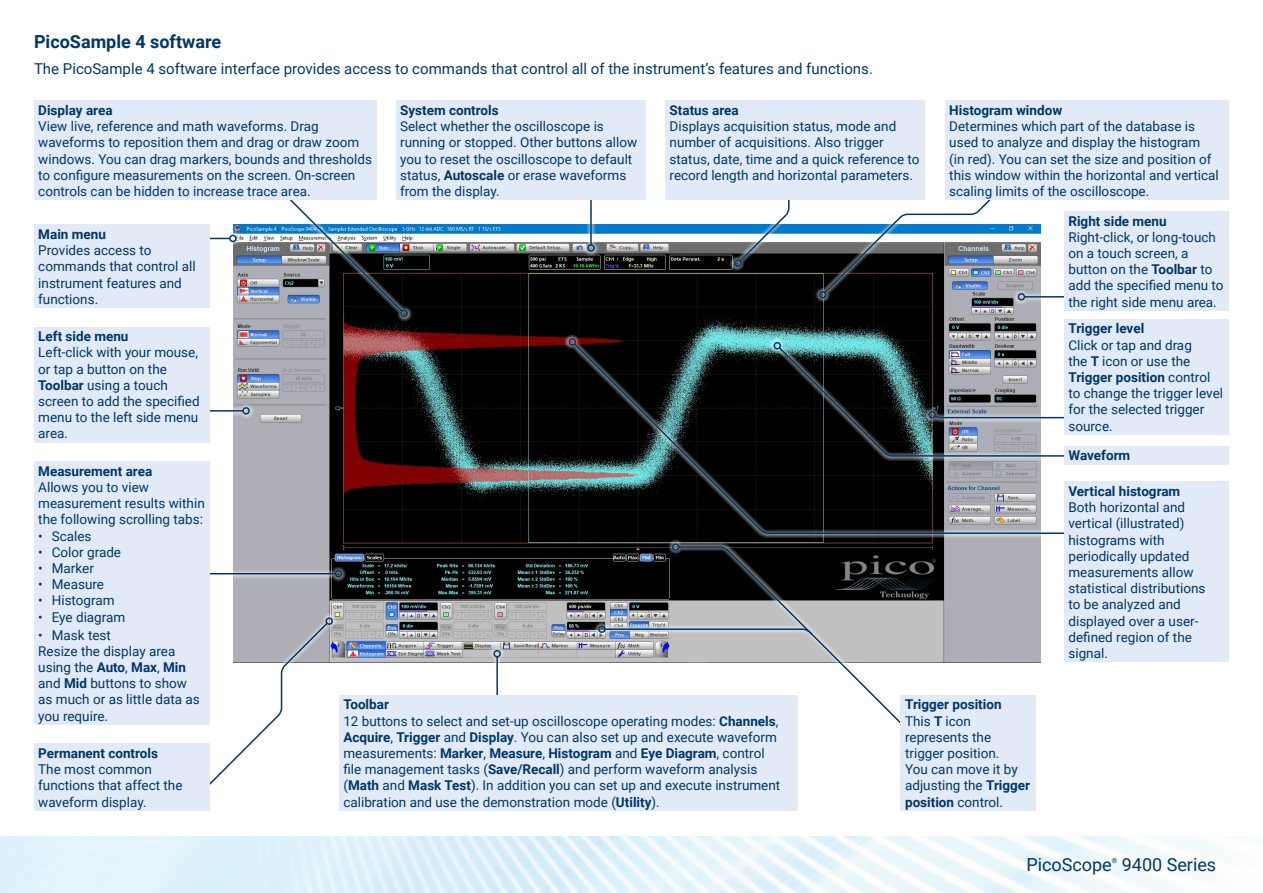
<style>
.page{position:relative;width:1263px;height:893px;background:#fff}
.page>*{position:absolute;margin:0;border:0;box-sizing:border-box;transform-origin:0 0}
.t1{font:18px "Roboto";color:#003768}
.t2{font:700 18px "Roboto";color:#003768}
.t3{font:15px "Roboto";color:#003768}
.t4{font:13.5px/16.2px "Roboto";color:#003768}
.t5{font:700 13.5px "Roboto";color:#003768}
.t6{font:7.05px "Roboto";color:#003768}
.s1{font-weight:700}
</style>
<div class="page">
<img style="left:0;top:836px;width:1219px;height:57px">
<img style="left:233px;top:225px;width:807px;height:437px">
<svg style="left:1014px;top:289px;width:27px;height:16px"></svg>
<hr style="left:1024px;top:296px;width:48px;height:2px;background:#003768">
<div style="left:1018px;top:293px;width:7px;height:8px;border:2px solid #003768;border-radius:50%"></div>
<svg style="left:209px;top:403px;width:45px;height:16px"></svg>
<hr style="left:113px;top:410px;width:130px;height:2px;background:#003768">
<div style="left:242px;top:407px;width:8px;height:8px;border:2px solid #003768;border-radius:50%"></div>
<svg style="left:209px;top:566px;width:137px;height:15px;fill:#b4b4bb"></svg>
<hr style="left:203px;top:573px;width:133px;height:1px;background:#003768">
<div style="left:335px;top:570px;width:7px;height:7px;border:2px solid #003768;border-radius:50%"></div>
<svg style="left:209px;top:231px;width:32px;height:15px"></svg>
<hr style="left:177px;top:238px;width:53px;height:1px;background:#003768">
<div style="left:229px;top:235px;width:8px;height:7px;border:2px solid #003768;border-radius:50%"></div>
<svg style="left:583px;top:224px;width:16px;height:32px"></svg>
<hr style="left:590px;top:180px;width:2px;height:65px;background:#003768">
<div style="left:587px;top:244px;width:8px;height:8px;border:2px solid #003768;border-radius:50%"></div>
<svg style="left:730px;top:224px;width:64px;height:47px"></svg>
<svg style="left:738px;top:200px;width:52px;height:63px"></svg>
<div style="left:734px;top:260px;width:7px;height:7px;border:2px solid #003768;border-radius:50%"></div>
<div style="left:34px;top:225px;width:175px;height:83px;background:#e1eaf6"></div>
<div style="left:396px;top:101px;width:250px;height:99px;background:#e1eaf6"></div>
<div style="left:665px;top:101px;width:260px;height:99px;background:#e1eaf6"></div>
<div style="left:34px;top:461px;width:175px;height:264px;background:#e1eaf6"></div>
<div style="left:1064px;top:211px;width:165px;height:100px;background:#e1eaf6"></div>
<div style="left:34px;top:327px;width:175px;height:116px;background:#e1eaf6"></div>
<svg style="left:273px;top:182px;width:139px;height:139px"></svg>
<img style="left:275px;top:184px;width:129px;height:129px">
<div style="left:400px;top:310px;width:8px;height:7px;border:2px solid #003768;border-radius:50%"></div>
<div style="left:34px;top:101px;width:342px;height:99px;background:#e1eaf6"></div>
<svg style="left:815px;top:224px;width:190px;height:79px;background:#383f44"></svg>
<svg style="left:823px;top:200px;width:179px;height:95px"></svg>
<div style="left:819px;top:291px;width:7px;height:8px;border:2px solid #003768;border-radius:50%"></div>
<svg style="left:565px;top:334px;width:508px;height:204px;background:#425050"></svg>
<svg style="left:572px;top:342px;width:498px;height:193px;background:#293031"></svg>
<div style="left:568px;top:338px;width:8px;height:8px;border:2px solid #003768;border-radius:50%"></div>
<div style="left:1064px;top:482px;width:165px;height:180px;background:#e1eaf6"></div>
<div style="left:945px;top:101px;width:284px;height:99px;background:#e1eaf6"></div>
<svg style="left:770px;top:338px;width:294px;height:122px;background:#607a7b"></svg>
<div style="left:773px;top:342px;width:8px;height:7px;border:2px solid #003768;border-radius:50%"></div>
<div style="left:1064px;top:446px;width:165px;height:18px;background:#e1eaf6"></div>
<svg style="left:777px;top:346px;width:296px;height:111px;background:#535e62"></svg>
<div style="left:928px;top:411px;width:8px;height:8px;border:2px solid #003768;border-radius:50%"></div>
<div style="left:1064px;top:319px;width:165px;height:116px;background:#e1eaf6"></div>
<svg style="left:594px;top:539px;width:323px;height:200px;background:#4f4d4d"></svg>
<div style="left:598px;top:625px;width:8px;height:8px;border:2px solid #003768;border-radius:50%"></div>
<svg style="left:603px;top:546px;width:311px;height:191px"></svg>
<div style="left:672px;top:543px;width:7px;height:8px;border:2px solid #003768;border-radius:50%"></div>
<div style="left:901px;top:695px;width:135px;height:116px;background:#e1eaf6"></div>
<svg style="left:489px;top:646px;width:16px;height:17px"></svg>
<hr style="left:496px;top:657px;width:2px;height:103px;background:#003768">
<div style="left:493px;top:650px;width:8px;height:7px;border:2px solid #003768;border-radius:50%"></div>
<div style="left:339px;top:695px;width:459px;height:116px;background:#e1eaf6"></div>
<svg style="left:198px;top:613px;width:139px;height:183px"></svg>
<svg style="left:201px;top:621px;width:128px;height:172px"></svg>
<div style="left:325px;top:617px;width:8px;height:8px;border:2px solid #003768;border-radius:50%"></div>
<div style="left:34px;top:744px;width:175px;height:67px;background:#e1eaf6"></div>
<h1 class="t2" style="left:34px;top:29px;width:189px">PicoSample 4 software</h1>
<p class="t3" style="left:34px;top:58px;width:840px">The PicoSample 4 software interface provides access to commands that control all of the instrument’s features and functions.</p>
<p class="t5" style="left:38px;top:101px;width:76px">Display area</p>
<p class="t4" style="left:38px;top:118px;width:335px">View live, reference and math waveforms. Drag waveforms to reposition them and drag or draw zoom windows. You can drag markers, bounds and thresholds to configure measurements on the screen. On-screen controls can be hidden to increase trace area.</p>
<p class="t5" style="left:38px;top:225px;width:69px">Main menu</p>
<p class="t4" style="left:38px;top:242px;width:159px">Provides access to commands that control all instrument features and functions.</p>
<p class="t5" style="left:38px;top:327px;width:92px">Left side menu</p>
<p class="t4" style="left:38px;top:344px;width:163px">Left-click with your mouse, or tap a button on the<br><span class="s1">Toolbar</span> using a touch screen to add the specified menu to the left side menu area.</p>
<p class="t5" style="left:400px;top:101px;width:100px">System controls</p>
<p class="t4" style="left:400px;top:118px;width:238px">Select whether the oscilloscope is running or stopped. Other buttons allow you to reset the oscilloscope to default status, <span class="s1">Autoscale</span> or erase waveforms from the display.</p>
<p class="t5" style="left:670px;top:101px;width:71px">Status area</p>
<p class="t4" style="left:670px;top:118px;width:251px">Displays acquisition status, mode and number of acquisitions. Also trigger status, date, time and a quick reference to record length and horizontal parameters.</p>
<p class="t5" style="left:949px;top:101px;width:114px">Histogram window</p>
<p class="t4" style="left:949px;top:118px;width:271px">Determines which part of the database is used to analyze and display the histogram (in red). You can set the size and position of this window within the horizontal and vertical scaling limits of the oscilloscope.</p>
<p class="t5" style="left:1068px;top:211px;width:100px">Right side menu</p>
<p class="t4" style="left:1068px;top:228px;width:157px">Right-click, or long-touch on a touch screen, a button on the <span class="s1">Toolbar</span> to add the specified menu to the right side menu area.</p>
<p class="t5" style="left:1068px;top:319px;width:77px">Trigger level</p>
<p class="t4" style="left:1068px;top:336px;width:156px">Click or tap and drag<br>the <span class="s1">T</span> icon or use the<br><span class="s1">Trigger position</span> control to change the trigger level for the selected trigger source.</p>
<p class="t5" style="left:1068px;top:446px;width:63px">Waveform</p>
<p class="t5" style="left:38px;top:462px;width:115px">Measurement area</p>
<p class="t4" style="left:38px;top:479px;width:168px">Allows you to view measurement results within the following scrolling tabs:</p>
<p class="t4" style="left:38px;top:527px;width:55px">• Scales</p>
<p class="t4" style="left:38px;top:543px;width:84px">• Color grade</p>
<p class="t4" style="left:38px;top:560px;width:57px">• Marker</p>
<p class="t4" style="left:38px;top:576px;width:67px">• Measure</p>
<p class="t4" style="left:38px;top:592px;width:78px">• Histogram</p>
<p class="t4" style="left:38px;top:608px;width:89px">• Eye diagram</p>
<p class="t4" style="left:38px;top:626px;width:163px">• Mask test<br>Resize the display area using the <span class="s1">Auto</span>, <span class="s1">Max</span>, <span class="s1">Min </span>and <span class="s1">Mid</span> buttons to show as much or as little data as you require.</p>
<p class="t5" style="left:38px;top:744px;width:121px">Permanent controls</p>
<p class="t4" style="left:38px;top:761px;width:146px">The most common functions that affect the waveform display.</p>
<p class="t4" style="left:343px;top:696px;width:438px"><span class="s1">Toolbar<br></span>12 buttons to select and set-up oscilloscope operating modes: <span class="s1">Channels</span>, <span class="s1">Acquire</span>, <span class="s1">Trigger</span> and <span class="s1">Display</span>. You can also set up and execute waveform measurements: <span class="s1">Marker</span>, <span class="s1">Measure</span>, <span class="s1">Histogram</span> and <span class="s1">Eye Diagram</span>, control file management tasks (<span class="s1">Save/Recall</span>) and perform waveform analysis (<span class="s1">Math</span> and <span class="s1">Mask Test</span>). In addition you can set up and execute instrument calibration and use the demonstration mode (<span class="s1">Utility</span>).</p>
<p class="t4" style="left:905px;top:696px;width:127px"><span class="s1">Trigger position<br></span>This <span class="s1">T</span> icon represents the trigger position.<br>You can move it by adjusting the <span class="s1">Trigger position</span> control.</p>
<p class="t5" style="left:1068px;top:482px;width:113px">Vertical histogram</p>
<p class="t4" style="left:1068px;top:499px;width:139px">Both horizontal and vertical (illustrated) histograms with periodically updated measurements allow statistical distributions to be analyzed and displayed over a user&shy;defined region of the signal.</p>
<h1 class="t1" style="left:1026px;top:852px;width:87px">PicoScope</h1>
<p class="t6" style="left:1112px;top:855px;width:7px">®</p>
<h1 class="t1" style="left:1122px;top:852px;width:96px">9400 Series</h1>
</div>
